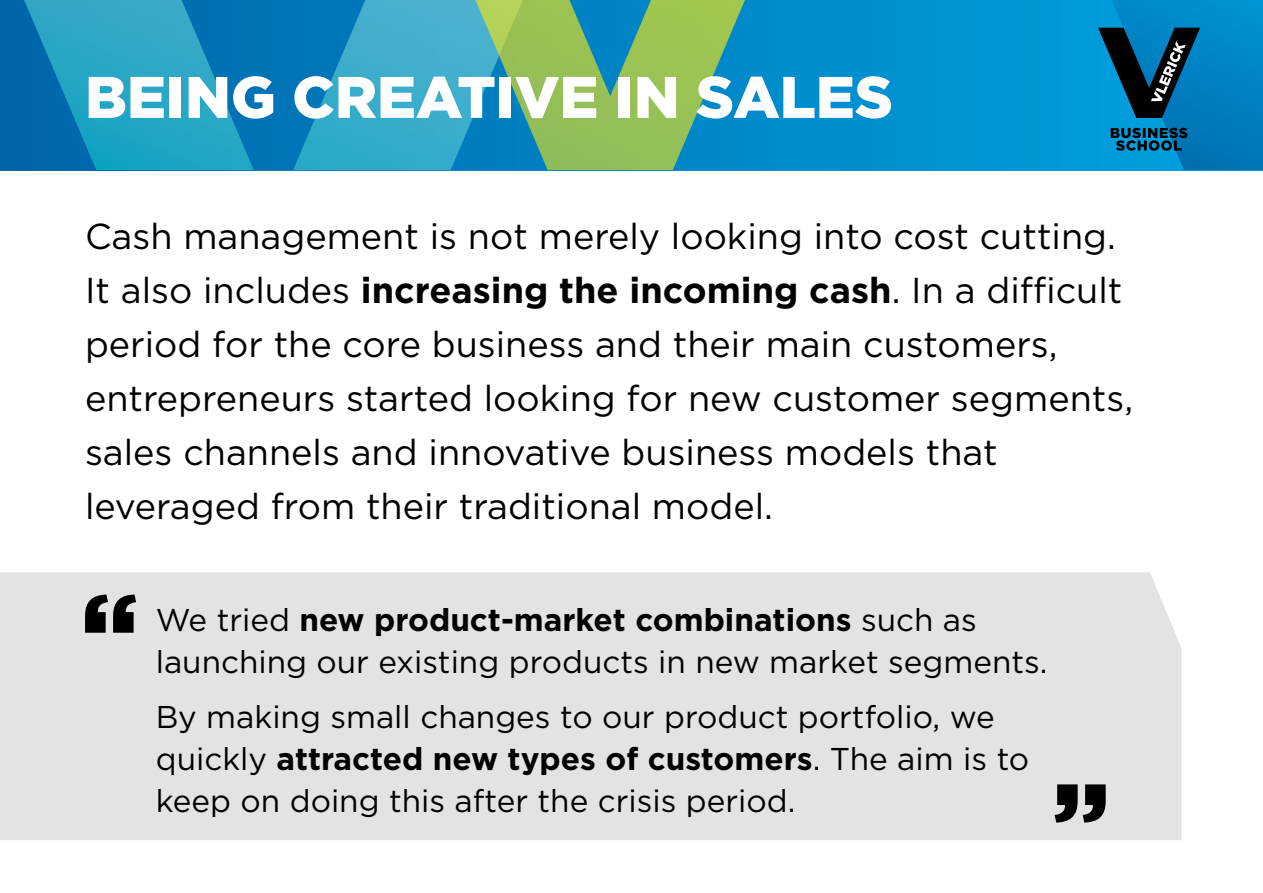
<style>
.page{position:relative;width:1263px;height:893px;background:#fff}
.page>*{position:absolute;margin:0;border:0;box-sizing:border-box;transform-origin:0 0}
.t1{font:900 58.5px "Gotham";color:#fff}
.t2{font:54.45px "Quote";color:#000}
.t3{font:36px/54px "Gotham";color:#000}
.t4{font:31.5px/42px "Gotham";color:#000}
.s1{font-weight:700}
</style>
<div class="page">
<div style="left:0;top:0;width:1098px;height:170px;background:#0092d2"></div>
<svg style="left:24px;top:0;width:451px;height:170px;background:#2096c1"></svg>
<svg style="left:475px;top:0;width:270px;height:170px;background:#65ad7c"></svg>
<svg style="left:1098px;top:0;width:165px;height:170px;background:#0372a8"></svg>
<div style="left:0;top:572px;width:1181px;height:268px;background:#e3e3e3"></div>
<h1 class="t1" style="left:85px;top:57px;width:809px">BEING CREATIVE IN SALES</h1>
<p class="t3" style="left:85px;top:209px;width:1049px">Cash management is not merely looking into cost cutting.<br>It also includes <span class="s1">increasing the incoming cash</span>. In a difficult period for the core business and their main customers, entrepreneurs started looking for new customer segments, sales channels and innovative business models that leveraged from their traditional model.</p>
<h2 class="t2" style="left:85px;top:576px;width:53px">"</h2>
<p class="t4" style="left:156px;top:599px;width:893px">We tried <span class="s1">new product-market combinations</span> such as launching our existing products in new market segments.</p>
<p class="t4" style="left:156px;top:695px;width:875px">By making small changes to our product portfolio, we quickly <span class="s1">attracted new types of customers</span>. The aim is to keep on doing this after the crisis period.</p>
<h2 class="t2" style="left:1054px;top:766px;width:53px">'</h2>
</div>
